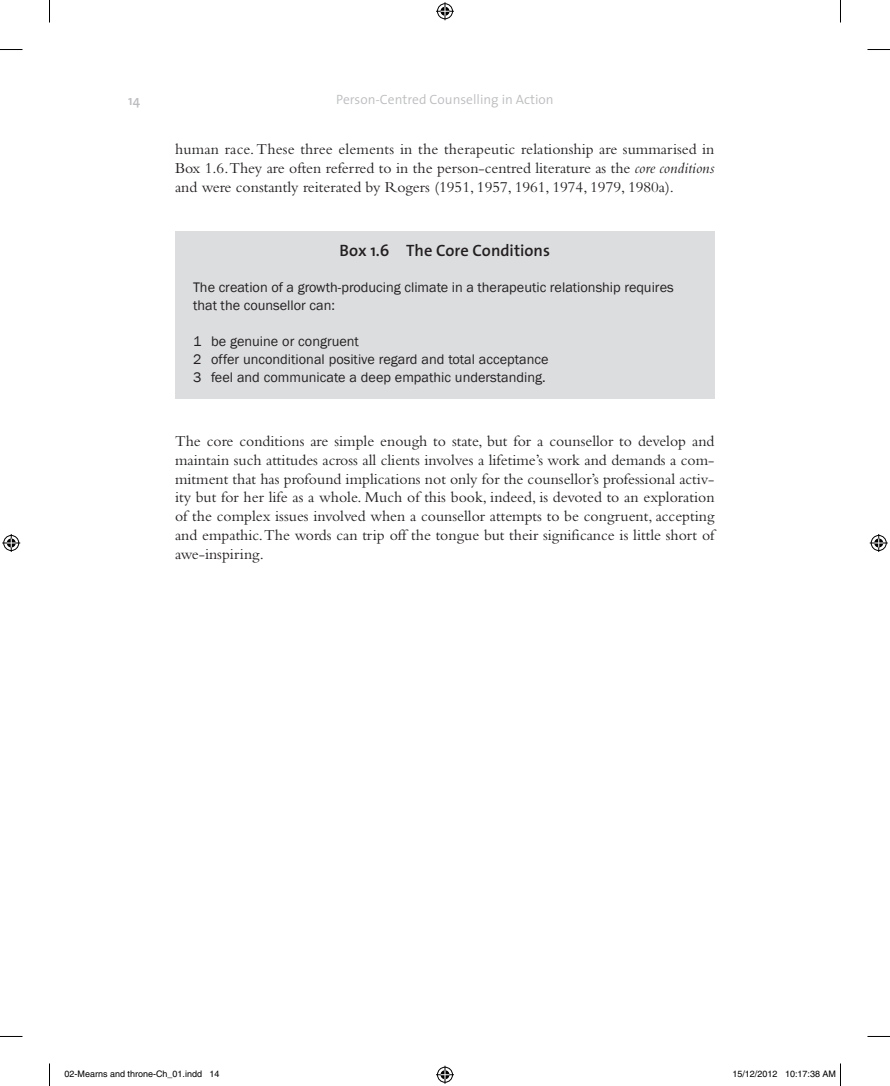
<style>
.page{position:relative;width:890px;height:1086px;background:#fff}
.page>*{position:absolute;margin:0;border:0;box-sizing:border-box;transform-origin:0 0}
.Box_number{font:600 16.5px "The Sans";color:#231f20}
.Body_text_exit_eleme{font:15.75px/18.8px "Bembo";color:#231f20;text-align:justify}
.Body_text_indent{font:15.75px/18.8px "Bembo";color:#231f20;text-align:justify}
.Box_numbered_list{font:14.25px "Franklin Gothic";color:#231f20}
.Box_text_full_out{font:14.25px/18px "Franklin Gothic";color:#231f20}
.t1{font:300 13.5px "The Sans";color:#bcbdc0}
.t2{font:600 13.5px "The Sans";color:#bcbdc0}
.t3{font:9px "Helvetica";color:#000}
.s1{font-style:italic}
</style>
<div class="page">
<div style="left:175px;top:231px;width:539px;height:168px;background:#dcdddf"></div>
<svg style="left:0;top:49px;width:22px;height:1px"></svg>
<svg style="left:867px;top:49px;width:23px;height:1px"></svg>
<svg style="left:0;top:1036px;width:22px;height:1px"></svg>
<svg style="left:867px;top:1036px;width:23px;height:1px"></svg>
<svg style="left:49px;top:0;width:1px;height:23px"></svg>
<svg style="left:49px;top:1063px;width:1px;height:22px"></svg>
<svg style="left:840px;top:0;width:1px;height:23px"></svg>
<svg style="left:436px;top:2px;width:18px;height:18px"></svg>
<svg style="left:436px;top:1065px;width:18px;height:18px"></svg>
<svg style="left:2px;top:534px;width:18px;height:18px"></svg>
<svg style="left:870px;top:534px;width:18px;height:18px"></svg>
<svg style="left:840px;top:1063px;width:1px;height:22px"></svg>
<p class="t2" style="left:128px;top:89px;width:14px">14</p>
<p class="t1" style="left:336px;top:89px;width:219px">Person-Centred Counselling in Action</p>
<p class="Body_text_indent" style="left:175px;top:140px;width:541px">human race. These three elements in the therapeutic relationship are summarised in Box 1.6.They are often referred to in the person-centred literature as the <span class="s1">core conditions </span>and were constantly reiterated by Rogers (1951, 1957, 1961, 1974, 1979, 1980a).</p>
<p class="Box_number" style="left:340px;top:237px;width:212px">Box 1.6 The Core Conditions</p>
<p class="Box_text_full_out" style="left:193px;top:279px;width:482px">The creation of a growth-producing climate in a therapeutic relationship requires that the counsellor can:</p>
<p class="Box_numbered_list" style="left:193px;top:333px;width:167px">1 be genuine or congruent</p>
<p class="Box_numbered_list" style="left:193px;top:351px;width:357px">2 offer unconditional positive regard and total acceptance</p>
<p class="Box_numbered_list" style="left:193px;top:369px;width:354px">3 feel and communicate a deep empathic understanding.</p>
<p class="Body_text_exit_eleme" style="left:175px;top:431px;width:541px">The core conditions are simple enough to state, but for a counsellor to develop and maintain such attitudes across all clients involves a lifetime’s work and demands a com&shy;mitment that has profound implications not only for the counsellor’s professional activ&shy;ity but for her life as a whole. Much of this book, indeed, is devoted to an exploration of the complex issues involved when a counsellor attempts to be congruent, accepting and empathic. The words can trip off the tongue but their significance is little short of awe-inspiring.</p>
<p class="t3" style="left:64px;top:1068px;width:157px">02-Mearns and throne-Ch_01.indd 14</p>
<p class="t3" style="left:732px;top:1068px;width:105px">15/12/2012 10:17:38 AM</p>
</div>
